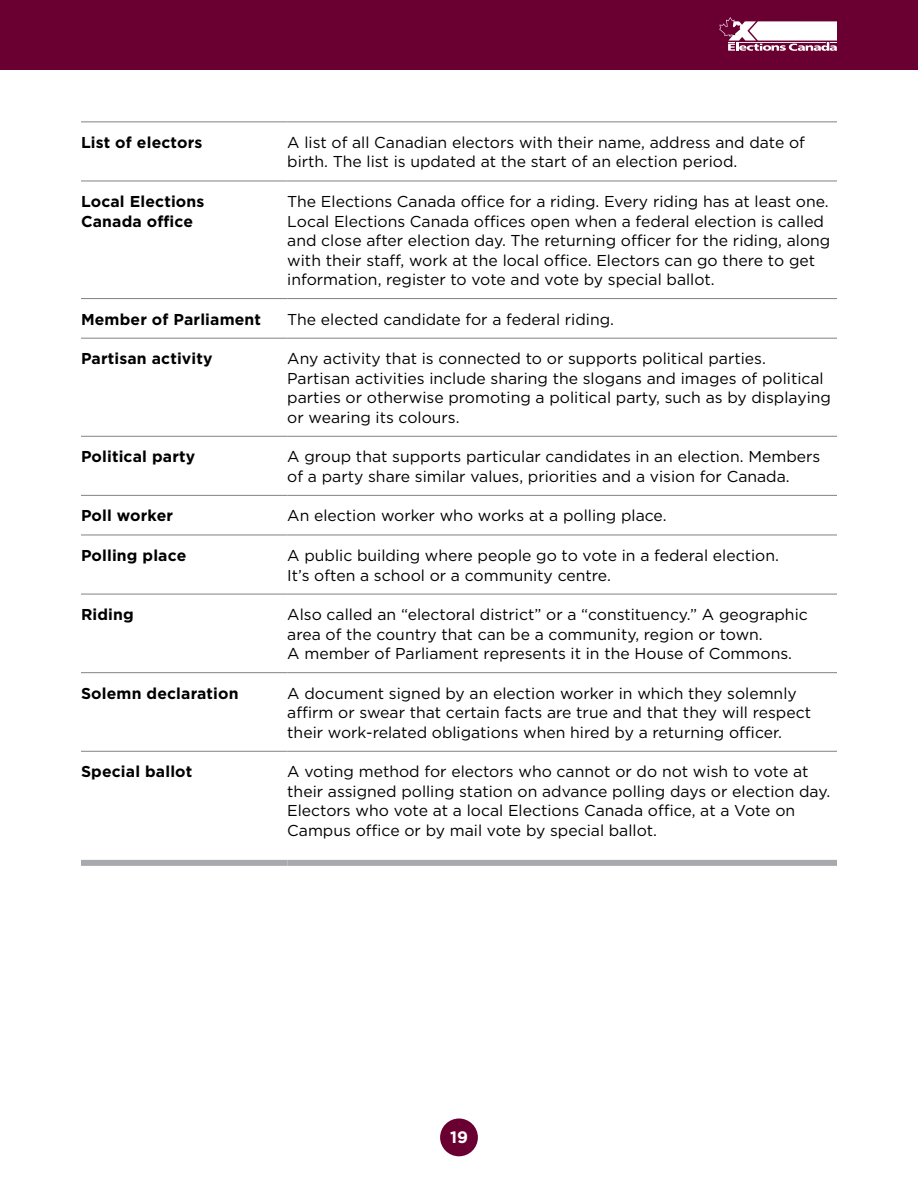
<style>
.page{position:relative;width:918px;height:1188px;background:#fff}
.page>*{position:absolute;margin:0;border:0;box-sizing:border-box;transform-origin:0 0}
.t1{font:700 16.5px "Gotham";color:#fff}
.t2{font:15.75px/19.5px "Gotham";color:#000}
.t3{font:700 15.75px/19.5px "Gotham";letter-spacing:.01em;color:#000}
</style>
<div class="page">
<div style="left:0;top:0;width:918px;height:69px;background:#6a0032"></div>
<svg style="left:719px;top:17px;width:118px;height:34px"></svg>
<div style="left:440px;top:1119px;width:38px;height:37px;background:#6a0032;border-radius:50%"></div>
<hr style="left:81px;top:122px;width:206px;height:1px;background:#808285">
<hr style="left:287px;top:122px;width:550px;height:1px;background:#808285">
<hr style="left:81px;top:181px;width:206px;height:1px;background:#808285">
<hr style="left:287px;top:181px;width:550px;height:1px;background:#808285">
<hr style="left:81px;top:298px;width:206px;height:1px;background:#808285">
<hr style="left:287px;top:298px;width:550px;height:1px;background:#808285">
<hr style="left:81px;top:338px;width:206px;height:1px;background:#808285">
<hr style="left:287px;top:338px;width:550px;height:1px;background:#808285">
<hr style="left:81px;top:436px;width:206px;height:1px;background:#808285">
<hr style="left:287px;top:436px;width:550px;height:1px;background:#808285">
<hr style="left:81px;top:495px;width:206px;height:1px;background:#808285">
<hr style="left:287px;top:495px;width:550px;height:1px;background:#808285">
<hr style="left:81px;top:535px;width:206px;height:1px;background:#808285">
<hr style="left:287px;top:535px;width:550px;height:1px;background:#808285">
<hr style="left:81px;top:594px;width:206px;height:1px;background:#808285">
<hr style="left:287px;top:594px;width:550px;height:1px;background:#808285">
<hr style="left:81px;top:672px;width:206px;height:1px;background:#808285">
<hr style="left:287px;top:672px;width:550px;height:1px;background:#808285">
<hr style="left:81px;top:751px;width:206px;height:1px;background:#808285">
<hr style="left:287px;top:751px;width:550px;height:1px;background:#808285">
<div style="left:81px;top:860px;width:206px;height:6px;background:#a7a9ac"></div>
<div style="left:287px;top:860px;width:550px;height:6px;background:#a7a9ac"></div>
<p class="t3" style="left:81px;top:133px;width:123px">List of electors</p>
<p class="t2" style="left:287px;top:132px;width:519px">A list of all Canadian electors with their name, address and date of birth. The list is updated at the start of an election period.</p>
<p class="t3" style="left:81px;top:192px;width:125px">Local Elections<br>Canada office</p>
<p class="t2" style="left:287px;top:191px;width:545px">The Elections Canada office for a riding. Every riding has at least one.<br>Local Elections Canada offices open when a federal election is called and close after election day. The returning officer for the riding, along with their staff, work at the local office. Electors can go there to get information, register to vote and vote by special ballot.</p>
<p class="t3" style="left:81px;top:309px;width:182px">Member of Parliament</p>
<p class="t2" style="left:287px;top:309px;width:328px">The elected candidate for a federal riding.</p>
<p class="t3" style="left:81px;top:349px;width:133px">Partisan activity</p>
<p class="t2" style="left:287px;top:349px;width:545px">Any activity that is connected to or supports political parties.<br>Partisan activities include sharing the slogans and images of political parties or otherwise promoting a political party, such as by displaying or wearing its colours.</p>
<p class="t3" style="left:81px;top:447px;width:116px">Political party</p>
<p class="t2" style="left:287px;top:447px;width:535px">A group that supports particular candidates in an election. Members of a party share similar values, priorities and a vision for Canada.</p>
<p class="t3" style="left:81px;top:506px;width:94px">Poll worker</p>
<p class="t2" style="left:287px;top:506px;width:381px">An election worker who works at a polling place.</p>
<p class="t3" style="left:81px;top:546px;width:107px">Polling place</p>
<p class="t2" style="left:287px;top:545px;width:493px">A public building where people go to vote in a federal election.<br>It’s often a school or a community centre.</p>
<p class="t3" style="left:81px;top:605px;width:54px">Riding</p>
<p class="t2" style="left:287px;top:604px;width:522px">Also called an “electoral district” or a “constituency.” A geographic area of the country that can be a community, region or town.<br>A member of Parliament represents it in the House of Commons.</p>
<p class="t3" style="left:81px;top:683px;width:159px">Solemn declaration</p>
<p class="t2" style="left:287px;top:683px;width:525px">A document signed by an election worker in which they solemnly affirm or swear that certain facts are true and that they will respect their work-related obligations when hired by a returning officer.</p>
<p class="t3" style="left:81px;top:762px;width:113px">Special ballot</p>
<p class="t2" style="left:287px;top:762px;width:544px">A voting method for electors who cannot or do not wish to vote at their assigned polling station on advance polling days or election day.<br>Electors who vote at a local Elections Canada office, at a Vote on Campus office or by mail vote by special ballot.</p>
<p class="t1" style="left:450px;top:1127px;width:19px">19</p>
</div>
